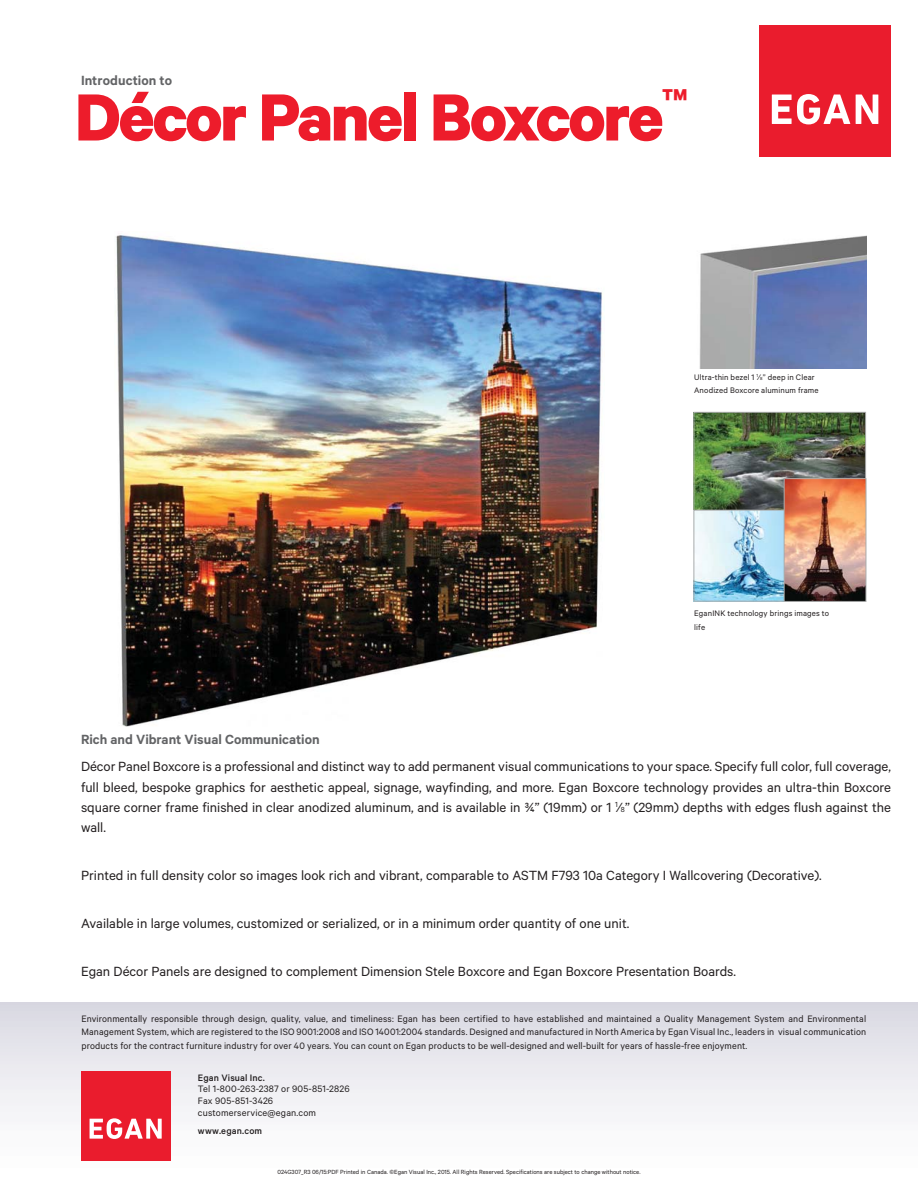
<style>
.page{position:relative;width:918px;height:1188px;background:#fff}
.page>*{position:absolute;margin:0;border:0;box-sizing:border-box;transform-origin:0 0}
.t1{font:700 75px "Calibre";letter-spacing:-.03em;color:#ed1c2b}
.t2{font:15px/20.2px "Calibre";color:#231f20;text-align:justify}
.t3{font:600 15px "Calibre";color:#636466}
.t4{font:10.5px/13.5px "Calibre";letter-spacing:.015em;color:#231f20;text-align:justify}
.t5{font:500 10.5px "Calibre";letter-spacing:.01em;color:#231f20}
.t6{font:9px/13.5px "Calibre";letter-spacing:.015em;color:#231f20}
.t7{font:6.75px "Calibre";color:#231f20}
.s1{font-size:4.95px}
.s2{font-size:8.25px}
</style>
<div class="page">
<div style="left:0;top:1002px;width:918px;height:186px;background:linear-gradient(to bottom,#dbdae3,#fff)"></div>
<div style="left:81px;top:1072px;width:89px;height:89px;background:#ea1c2d"></div>
<svg style="left:90px;top:1118px;width:72px;height:21px"></svg>
<div style="left:759px;top:25px;width:132px;height:132px;background:#ea1c2d"></div>
<svg style="left:772px;top:94px;width:78px;height:30px"></svg>
<svg style="left:856px;top:95px;width:22px;height:29px"></svg>
<img style="left:699px;top:235px;width:167px;height:133px">
<img style="left:115px;top:235px;width:487px;height:492px">
<img style="left:696px;top:414px;width:168px;height:96px">
<div style="left:694px;top:412px;width:172px;height:108px;border:1px solid #aaabab"></div>
<img style="left:696px;top:512px;width:88px;height:87px">
<div style="left:694px;top:510px;width:156px;height:91px;border:1px solid #aaabab"></div>
<img style="left:786px;top:481px;width:78px;height:119px">
<div style="left:784px;top:479px;width:82px;height:123px;border:1px solid #aaabab"></div>
<p class="t3" style="left:81px;top:71px;width:93px">Introduction to</p>
<h1 class="t1" style="left:75px;top:71px;width:615px">Décor Panel Boxcore<sup>™</sup></h1>
<p class="t6" style="left:694px;top:371px;width:126px">Ultra-thin bezel 1 <sup>1</sup>⁄<span class="s1">8</span>” deep in Clear<br>Anodized Boxcore aluminum frame</p>
<p class="t6" style="left:694px;top:607px;width:136px">EganINK technology brings images to life</p>
<p class="t3" style="left:81px;top:730px;width:240px">Rich and Vibrant Visual Communication</p>
<p class="t2" style="left:81px;top:757px;width:812px">Décor Panel Boxcore is a professional and distinct way to add permanent visual communications to your space. Specify full color, full coverage, full bleed, bespoke graphics for aesthetic appeal, signage, wayfinding, and more. Egan Boxcore technology provides an ultra-thin Boxcore square corner frame finished in clear anodized aluminum, and is available in ¾” (19mm) or 1 <sup>1</sup>⁄<span class="s2">8</span>” (29mm) depths with edges flush against the wall.</p>
<p class="t2" style="left:81px;top:866px;width:742px">Printed in full density color so images look rich and vibrant, comparable to ASTM F793 10a Category I Wallcovering (Decorative).</p>
<p class="t2" style="left:81px;top:914px;width:550px">Available in large volumes, customized or serialized, or in a minimum order quantity of one unit.</p>
<p class="t2" style="left:81px;top:962px;width:657px">Egan Décor Panels are designed to complement Dimension Stele Boxcore and Egan Boxcore Presentation Boards.</p>
<p class="t4" style="left:81px;top:1013px;width:786px">Environmentally responsible through design, quality, value, and timeliness: Egan has been certified to have established and maintained a Quality Management System and Environmental Management System, which are registered to the ISO 9001:2008 and ISO 14001:2004 standards. Designed and manufactured in North America by Egan Visual Inc., leaders in visual communication products for the contract furniture industry for over 40 years. You can count on Egan products to be well-designed and well-built for years of hassle-free enjoyment.</p>
<p class="t5" style="left:198px;top:1071px;width:68px">Egan Visual Inc.</p>
<p class="t4" style="left:198px;top:1084px;width:153px;line-height:11.7px;text-align:left">Tel 1-800-263-2387 or 905-851-2826<br>Fax 905-851-3426 customerservice@egan.com</p>
<p class="t5" style="left:198px;top:1124px;width:66px">www.egan.com</p>
<p class="t7" style="left:277px;top:1169px;width:365px">024G307_R3 06/15:PDF Printed in Canada. ©Egan Visual Inc., 2015. All Rights Reserved. Specifications are subject to change without notice.</p>
</div>
